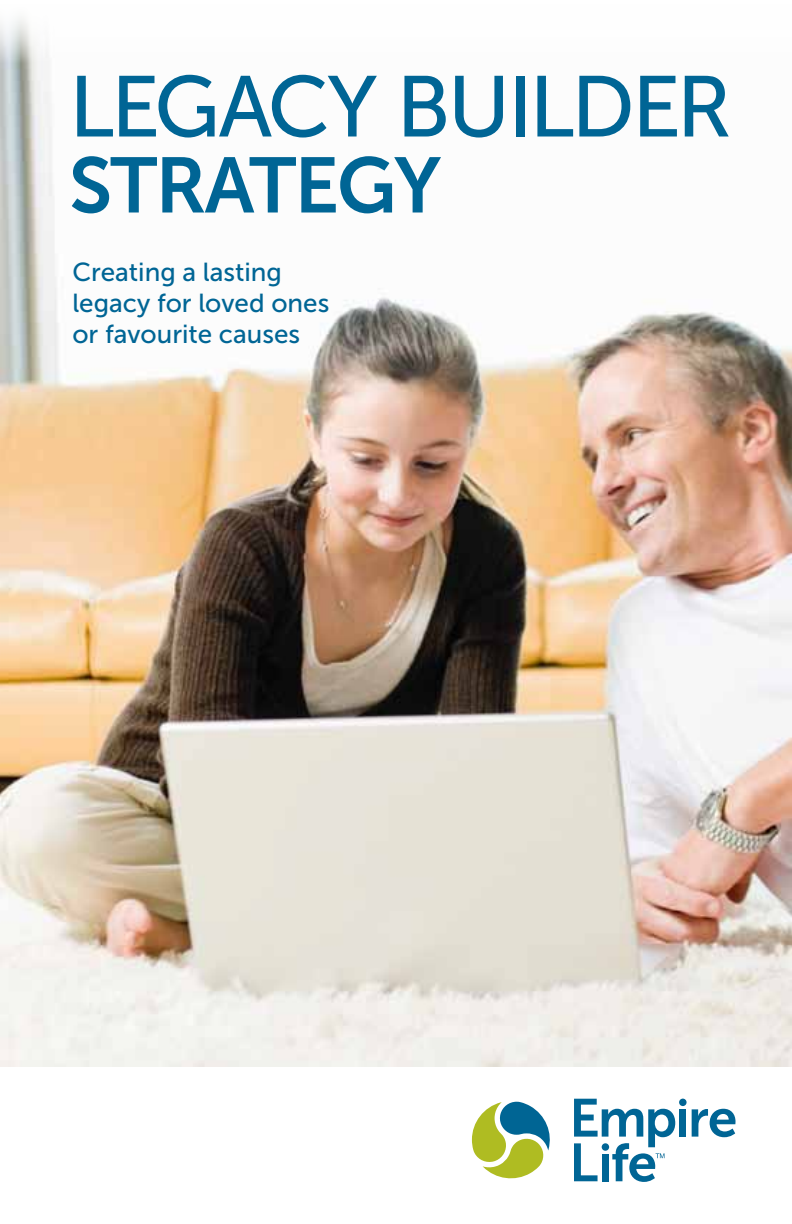
<style>
.page{position:relative;width:792px;height:1224px;background:#fff}
.page>*{position:absolute;margin:0;border:0;box-sizing:border-box;transform-origin:0 0}
.t1{font:86px "Museo Sans 500";letter-spacing:-.035em;color:#006595}
.t2{font:78px "Museo Sans 700";letter-spacing:-.025em;color:#006595}
.t3{font:26px/31.2px "Museo Sans 500";color:#006595}
</style>
<div class="page">
<img style="left:0;top:19px;width:792px;height:1047px">
<svg style="left:692px;top:1109px;width:44px;height:28px"></svg>
<div style="left:679px;top:1109px;width:7px;height:28px;background:#006595"></div>
<div style="left:679px;top:1099px;width:8px;height:7px;background:#006595;border-radius:50%"></div>
<svg style="left:574px;top:1099px;width:101px;height:83px"></svg>
<div style="left:602px;top:1143px;width:7px;height:8px;background:#006595;border-radius:50%"></div>
<svg style="left:472px;top:1102px;width:78px;height:77px"></svg>
<h1 class="t1" style="left:69px;top:60px;width:664px">Legacy Builder</h1>
<h2 class="t2" style="left:69px;top:142px;width:374px">STRATEGY</h2>
<p class="t3" style="left:72px;top:257px;width:258px">Creating a lasting legacy for loved ones or favourite causes</p>
</div>
